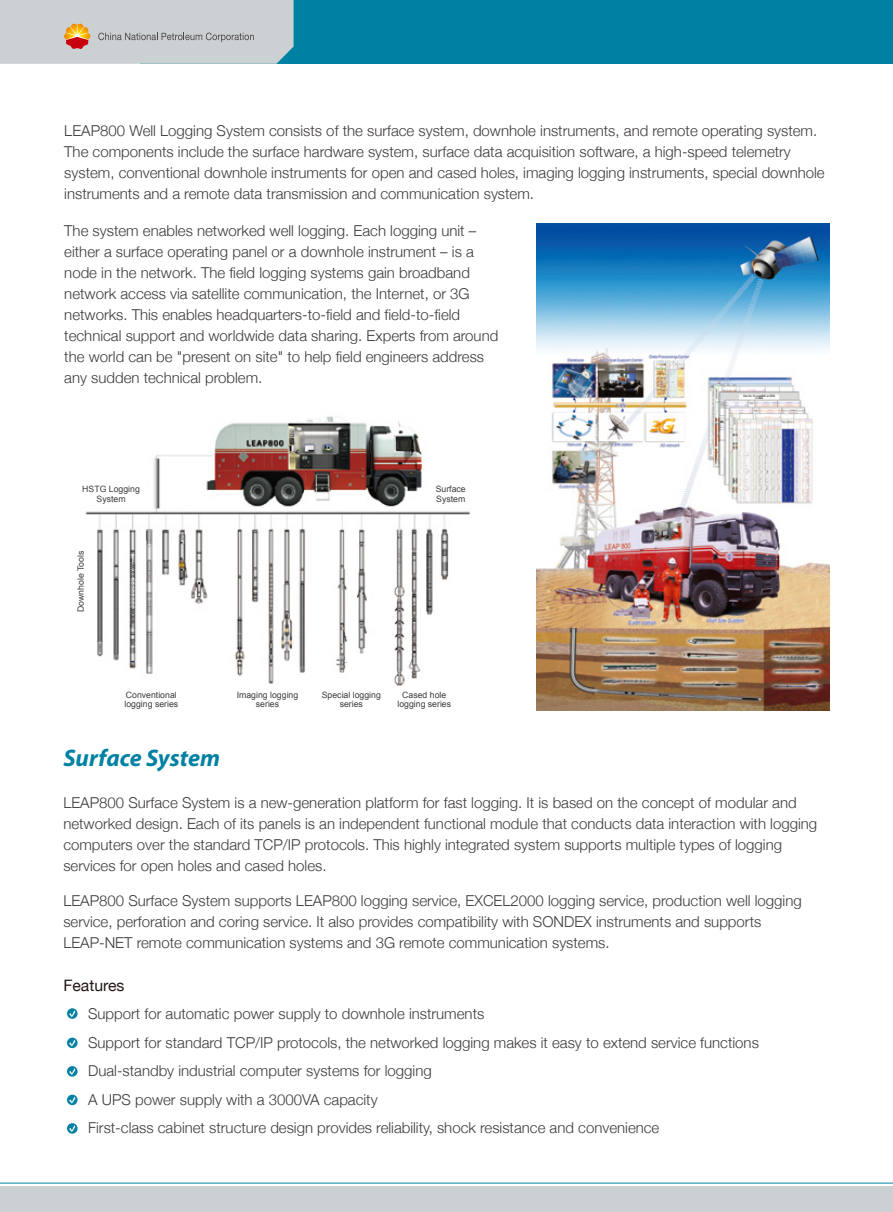
<style>
.page{position:relative;width:893px;height:1212px;background:#fff}
.page>*{position:absolute;margin:0;border:0;box-sizing:border-box;transform-origin:0 0}
.t1{font:italic 700 24px "Myriad";color:#0081a4}
.t2{font:15.75px "Helvetica Neue";color:#221815}
.t3{font:300 15px/21px "Helvetica Neue";color:#3e3a39}
.t4{font:8.7px/8.4px "Arial";color:#3e3a39;text-align:center}
</style>
<div class="page">
<div style="left:140px;top:0;width:753px;height:64px;background:#0081a4"></div>
<div style="left:0;top:1186px;width:893px;height:26px;background:#cbd0d3"></div>
<svg style="left:0;top:0;width:294px;height:64px;background:#c7cacb"></svg>
<hr style="left:0;top:1183px;width:893px;height:1px;background:#0081a4">
<svg style="left:67px;top:1008px;width:11px;height:11px"></svg>
<svg style="left:69px;top:1010px;width:6px;height:7px"></svg>
<svg style="left:67px;top:1037px;width:11px;height:11px"></svg>
<svg style="left:69px;top:1039px;width:6px;height:7px"></svg>
<svg style="left:67px;top:1066px;width:11px;height:10px"></svg>
<svg style="left:69px;top:1068px;width:6px;height:7px"></svg>
<svg style="left:67px;top:1094px;width:11px;height:11px"></svg>
<svg style="left:69px;top:1096px;width:6px;height:7px"></svg>
<svg style="left:67px;top:1123px;width:11px;height:11px"></svg>
<svg style="left:69px;top:1125px;width:6px;height:7px"></svg>
<img style="left:537px;top:223px;width:292px;height:488px">
<img style="left:85px;top:416px;width:386px;height:270px">
<div style="left:92px;top:479px;width:53px;height:17px;background:#fff"></div>
<div style="left:454px;top:582px;width:18px;height:53px;background:#fff"></div>
<div style="left:429px;top:479px;width:53px;height:17px;background:#fff"></div>
<p class="t3" style="left:64px;top:120px;width:762px">LEAP800 Well Logging System consists of the surface system, downhole instruments, and remote operating system.<br>The components include the surface hardware system, surface data acquisition software, a high-speed telemetry system, conventional downhole instruments for open and cased holes, imaging logging instruments, special downhole instruments and a remote data transmission and communication system.</p>
<p class="t3" style="left:64px;top:220px;width:435px">The system enables networked well logging. Each logging unit – either a surface operating panel or a downhole instrument – is a node in the network. The field logging systems gain broadband network access via satellite communication, the Internet, or 3G networks. This enables headquarters-to-field and field-to-field technical support and worldwide data sharing. Experts from around the world can be "present on site" to help field engineers address any sudden technical problem.</p>
<p class="t4" style="left:82px;top:484px;width:59px;line-height:9.8px">HSTG Logging<br>System</p>
<p class="t4" style="left:76px;top:612px;width:63px;rotate:-90deg">Downhole Tools</p>
<p class="t4" style="left:436px;top:484px;width:32px;line-height:9.8px;text-align:left">Surface<br>System</p>
<p class="t4" style="left:125px;top:691px;width:55px;text-align:left">Conventional logging series</p>
<p class="t4" style="left:237px;top:691px;width:63px">Imaging logging series</p>
<p class="t4" style="left:322px;top:691px;width:61px">Special logging series</p>
<h1 class="t1" style="left:63px;top:745px;width:158px">Surface System</h1>
<p class="t4" style="left:397px;top:691px;width:55px">Cased hole logging series</p>
<p class="t3" style="left:63px;top:792px;width:755px">LEAP800 Surface System is a new-generation platform for fast logging. It is based on the concept of modular and networked design. Each of its panels is an independent functional module that conducts data interaction with logging computers over the standard TCP/IP protocols. This highly integrated system supports multiple types of logging services for open holes and cased holes.</p>
<p class="t3" style="left:63px;top:890px;width:740px">LEAP800 Surface System supports LEAP800 logging service, EXCEL2000 logging service, production well logging service, perforation and coring service. It also provides compatibility with SONDEX instruments and supports<br>LEAP-NET remote communication systems and 3G remote communication systems.</p>
<p class="t2" style="left:63px;top:976px;width:62px">Features</p>
<p class="t3" style="left:88px;top:999px;width:672px;line-height:28.5px">Support for automatic power supply to downhole instruments<br>Support for standard TCP/IP protocols, the networked logging makes it easy to extend service functions Dual-standby industrial computer systems for logging<br>A UPS power supply with a 3000VA capacity<br>First-class cabinet structure design provides reliability, shock resistance and convenience</p>
</div>
